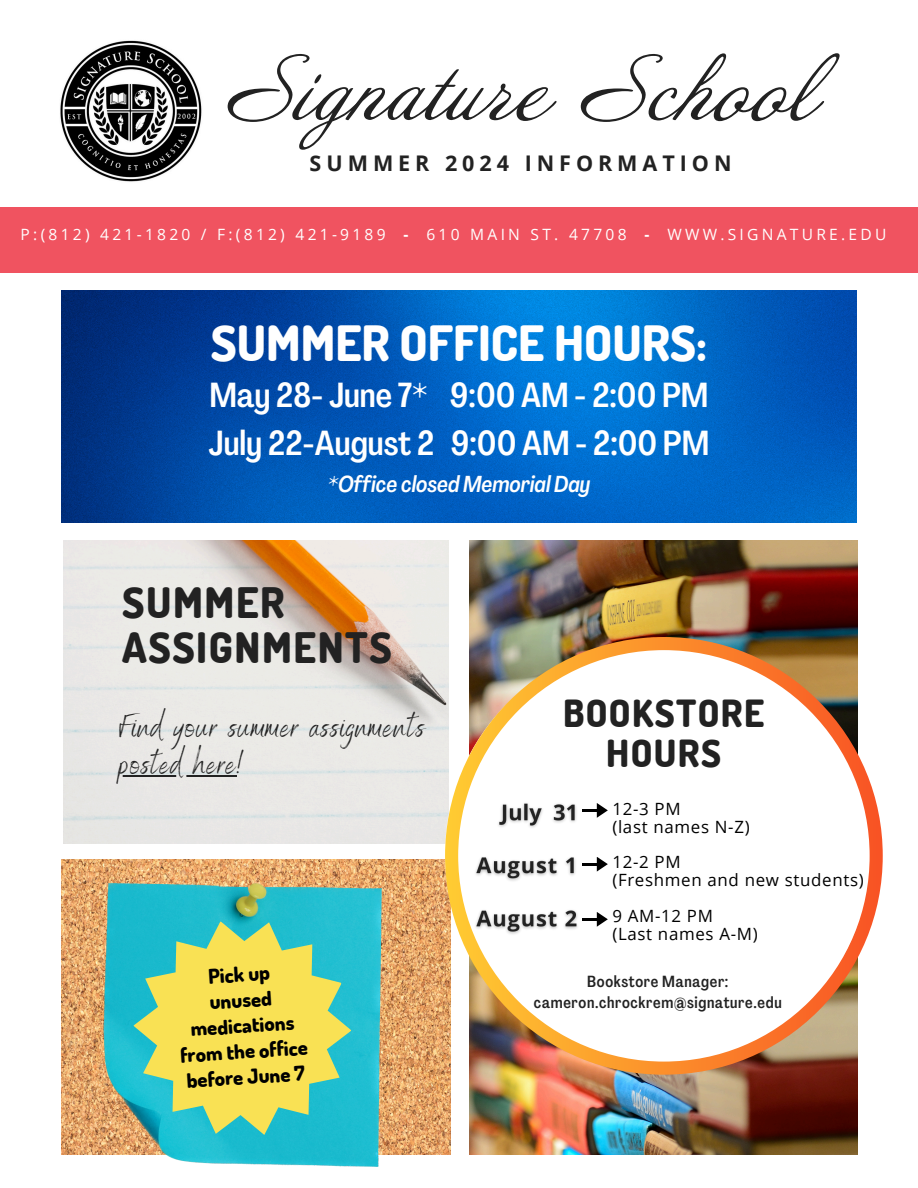
<style>
.page{position:relative;width:918px;height:1188px;background:#fff}
.page>*{position:absolute;margin:0;border:0;box-sizing:border-box;transform-origin:0 0}
.t1{font:81px "Annabelle JF";color:#222}
.t2{font:800 48.6px "Dosis";color:#fff}
.t3{font:800 42px/45.5px "Dosis";letter-spacing:.035em;color:#222}
.t4{font:800 37.35px/40.5px "Dosis";letter-spacing:.035em;color:#222;text-align:center}
.t5{font:500 34.35px/47.5px "Agrandir Tight";color:#fff}
.t6{font:32.7px "Benedict";letter-spacing:.04em;color:#222}
.t7{font:italic 500 22.8px "Agrandir Tight";color:#fff}
.t8{font:700 21.6px "Open Sans";letter-spacing:.23em;color:#222}
.t9{font:800 20.4px/25.7px "Dosis";color:#000;text-align:center}
.t10{font:16.95px "Open Sans";letter-spacing:.04em;color:#000}
.t11{font:500 15.9px/21.3px "Agrandir Tight";letter-spacing:.04em;color:#222;text-align:center}
.t12{font:15.6px "Open Sans";letter-spacing:.21em;color:#fff}
.s1{font-weight:700}
</style>
<div class="page">
<div style="left:0;top:207px;width:918px;height:65px;background:#f05360"></div>
<img style="left:64px;top:540px;width:384px;height:303px">
<img style="left:62px;top:291px;width:795px;height:231px">
<img style="left:62px;top:859px;width:389px;height:295px">
<img style="left:470px;top:540px;width:388px;height:615px">
<svg style="left:445px;top:637px;width:438px;height:438px"></svg>
<svg style="left:584px;top:803px;width:24px;height:15px"></svg>
<svg style="left:584px;top:857px;width:24px;height:15px"></svg>
<svg style="left:584px;top:912px;width:24px;height:15px"></svg>
<img style="left:104px;top:883px;width:277px;height:284px">
<svg style="left:116px;top:900px;width:252px;height:256px;background:#87cc93"></svg>
<img style="left:60px;top:40px;width:142px;height:142px">
<img style="left:471px;top:797px;width:113px;height:142px">
<hr style="left:120px;top:775px;width:117px;height:2px;background:#222">
<p class="t1" style="left:225px;top:50px;width:593px">Signature School</p>
<p class="t8" style="left:310px;top:148px;width:423px">SUMMER 2024 INFORMATION</p>
<p class="t12" style="left:21px;top:223px;width:867px">P:(812) 421-1820 / F:(812) 421-9189 <span class="s1">-</span> 610 MAIN ST. 47708 <span class="s1">-</span> WWW.SIGNATURE.EDU</p>
<h2 class="t2" style="left:211px;top:311px;width:498px">SUMMER OFFICE HOURS:</h2>
<h3 class="t5" style="left:209px;top:375px;width:502px">May 28- June 7* 9:00 AM - 2:00 PM<br>July 22-August 2 9:00 AM - 2:00 PM</h3>
<h3 class="t7" style="left:328px;top:475px;width:264px">*Office closed Memorial Day</h3>
<p class="t3" style="left:122px;top:578px;width:271px">SUMMER<br>ASSIGNMENTS</p>
<h2 class="t6" style="left:120px;top:706px;width:306px">Find your summer assignments</h2>
<p class="t6" style="left:120px;top:743px;width:126px">posted here!</p>
<p class="t9" style="left:207px;top:963px;width:63px;rotate:-4deg">Pick up</p>
<p class="t9" style="left:176px;top:991px;width:129px;rotate:-4deg">unused medications from the office before June 7</p>
<h5 class="t4" style="left:563px;top:692px;width:203px">BOOKSTORE<br>HOURS</h5>
<h3 class="t10" style="left:612px;top:797px;width:70px">12-3 PM</h3>
<p class="t10" style="left:612px;top:815px;width:139px">(last names N-Z)</p>
<p class="t10" style="left:612px;top:850px;width:70px">12-2 PM</p>
<p class="t10" style="left:612px;top:868px;width:253px">(Freshmen and new students)</p>
<p class="t10" style="left:612px;top:904px;width:102px">9 AM-12 PM</p>
<p class="t10" style="left:612px;top:921px;width:147px">(Last names A-M)</p>
<p class="t11" style="left:534px;top:972px;width:249px">Bookstore Manager: cameron.chrockrem@signature.edu</p>
</div>
